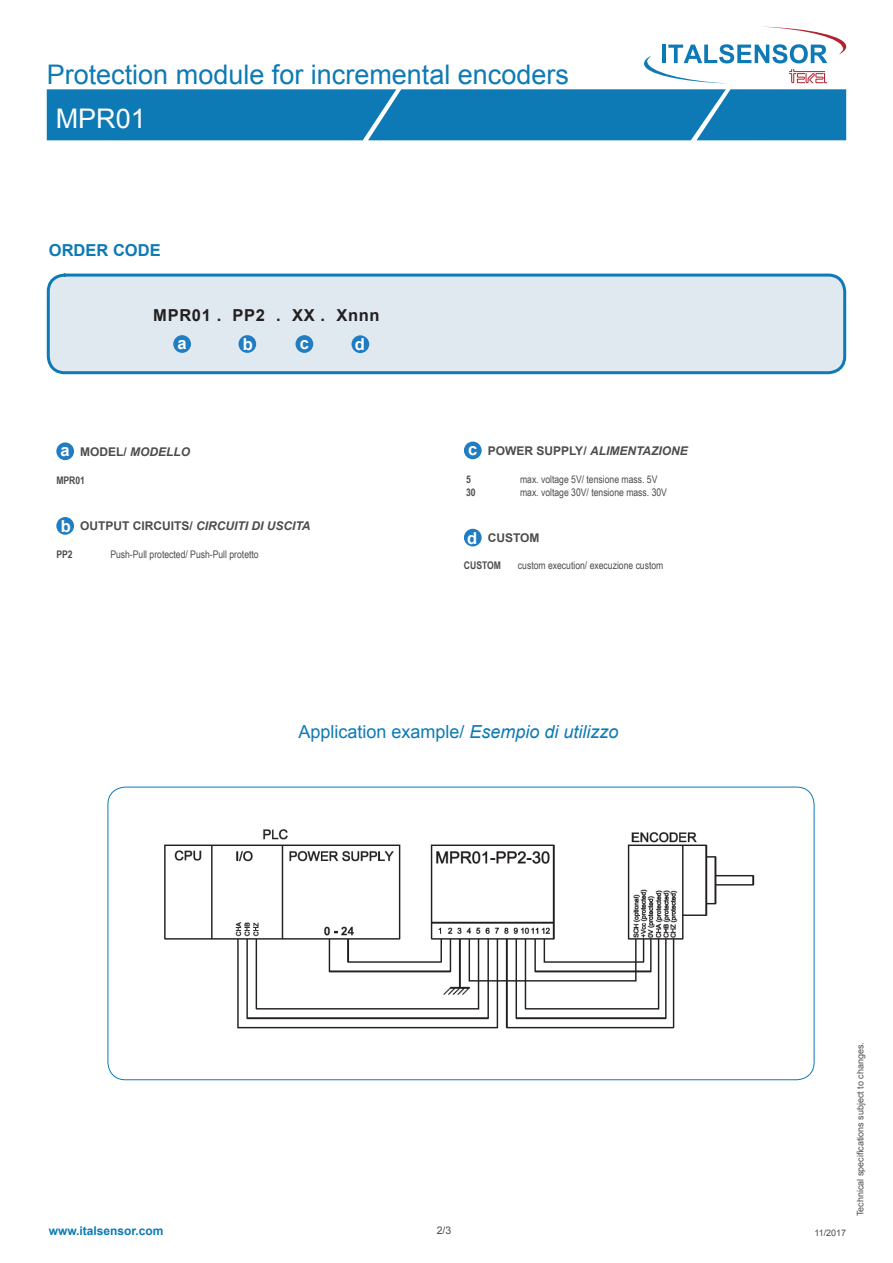
<style>
.page{position:relative;width:893px;height:1263px;background:#fff}
.page>*{position:absolute;margin:0;border:0;box-sizing:border-box;transform-origin:0 0}
.t1{font:27px "Arial";color:#0d7ab5}
.t2{font:27px "Arial";color:#fff}
.t3{font:18px "Arial";color:#0d7ab5}
.t4{font:700 16.5px "Arial";letter-spacing:.04em;color:#231f20}
.t5{font:700 16.5px "Arial";color:#0d7ab5}
.t6{font:700 16.5px "Arial";color:#fff}
.t7{font:italic 700 12px "Arial";color:#4b4c4d}
.t8{font:700 12px "Arial";color:#0d7ab5}
.t9{font:700 12px "Arial";color:#4b4c4d}
.t10{font:10.5px "Arial Narrow";color:#4b4c4d}
.t11{font:700 10.5px "Arial Narrow";color:#4b4c4d}
.t12{font:10.5px "Arial";color:#4b4c4d}
.t13{font:9px "Arial";color:#4b4c4d}
.s1{font-style:normal}
.s2{font-style:italic}
</style>
<div class="page">
<div style="left:48px;top:275px;width:797px;height:98px;background:#e0e8f0;border-radius:17px"></div>
<div style="left:47px;top:274px;width:799px;height:100px;border:3px solid #0d7ab5;border-radius:17px"></div>
<svg style="left:47px;top:27px;width:799px;height:113px"></svg>
<div style="left:173px;top:335px;width:18px;height:18px;background:#217dc2;border-radius:50%"></div>
<div style="left:238px;top:335px;width:18px;height:18px;background:#217dc2;border-radius:50%"></div>
<div style="left:296px;top:335px;width:17px;height:18px;background:#217dc2;border-radius:50%"></div>
<div style="left:351px;top:335px;width:18px;height:18px;background:#217dc2;border-radius:50%"></div>
<div style="left:56px;top:442px;width:18px;height:18px;background:#217dc2;border-radius:50%"></div>
<div style="left:56px;top:517px;width:18px;height:18px;background:#217dc2;border-radius:50%"></div>
<div style="left:464px;top:442px;width:18px;height:17px;background:#217dc2;border-radius:50%"></div>
<div style="left:464px;top:529px;width:18px;height:17px;background:#217dc2;border-radius:50%"></div>
<img style="left:164px;top:829px;width:591px;height:200px">
<p class="t1" style="left:47px;top:55px;width:524px">Protection module for incremental encoders</p>
<p class="t2" style="left:56px;top:99px;width:92px">MPR01</p>
<p class="t5" style="left:49px;top:238px;width:113px">ORDER CODE</p>
<p class="t4" style="left:153px;top:304px;width:228px">MPR01 . PP2 . XX . Xnnn</p>
<p class="t6" style="left:178px;top:331px;width:11px">a</p>
<p class="t6" style="left:243px;top:333px;width:12px">b</p>
<p class="t6" style="left:300px;top:331px;width:11px">c</p>
<p class="t6" style="left:355px;top:333px;width:12px">d</p>
<p class="t6" style="left:61px;top:439px;width:11px">a</p>
<p class="t7" style="left:80px;top:443px;width:111px"><span class="s1">MODEL/</span> MODELLO</p>
<p class="t11" style="left:56px;top:472px;width:30px">MPR01</p>
<p class="t6" style="left:61px;top:514px;width:12px">b</p>
<p class="t7" style="left:80px;top:518px;width:232px"><span class="s1">OUTPUT CIRCUITS/</span> CIRCUITI DI USCITA</p>
<p class="t11" style="left:56px;top:547px;width:18px">PP2</p>
<p class="t10" style="left:110px;top:547px;width:150px">Push-Pull protected/ Push-Pull protetto</p>
<p class="t6" style="left:468px;top:438px;width:11px">c</p>
<p class="t7" style="left:488px;top:443px;width:202px"><span class="s1">POWER SUPPLY/</span> ALIMENTAZIONE</p>
<p class="t11" style="left:466px;top:472px;width:6px">5</p>
<p class="t10" style="left:520px;top:472px;width:139px">max. voltage 5V/ tensione mass. 5V</p>
<p class="t11" style="left:466px;top:484px;width:11px">30</p>
<p class="t10" style="left:520px;top:484px;width:148px">max. voltage 30V/ tensione mass. 30V</p>
<p class="t6" style="left:467px;top:526px;width:12px">d</p>
<p class="t9" style="left:488px;top:529px;width:53px">CUSTOM</p>
<p class="t11" style="left:464px;top:557px;width:39px">CUSTOM</p>
<p class="t10" style="left:518px;top:557px;width:147px">custom execution/ execuzione custom</p>
<p class="t3" style="left:298px;top:719px;width:322px">Application example/ <span class="s2">Esempio di utilizzo</span></p>
<p class="t8" style="left:49px;top:1222px;width:116px">www.italsensor.com</p>
<p class="t12" style="left:437px;top:1222px;width:16px">2/3</p>
<p class="t13" style="left:814px;top:1227px;width:33px">11/2017</p>
<p class="t13" style="left:854px;top:1216px;width:176px;rotate:-90deg">Technical specifications subject to changes.</p>
</div>
